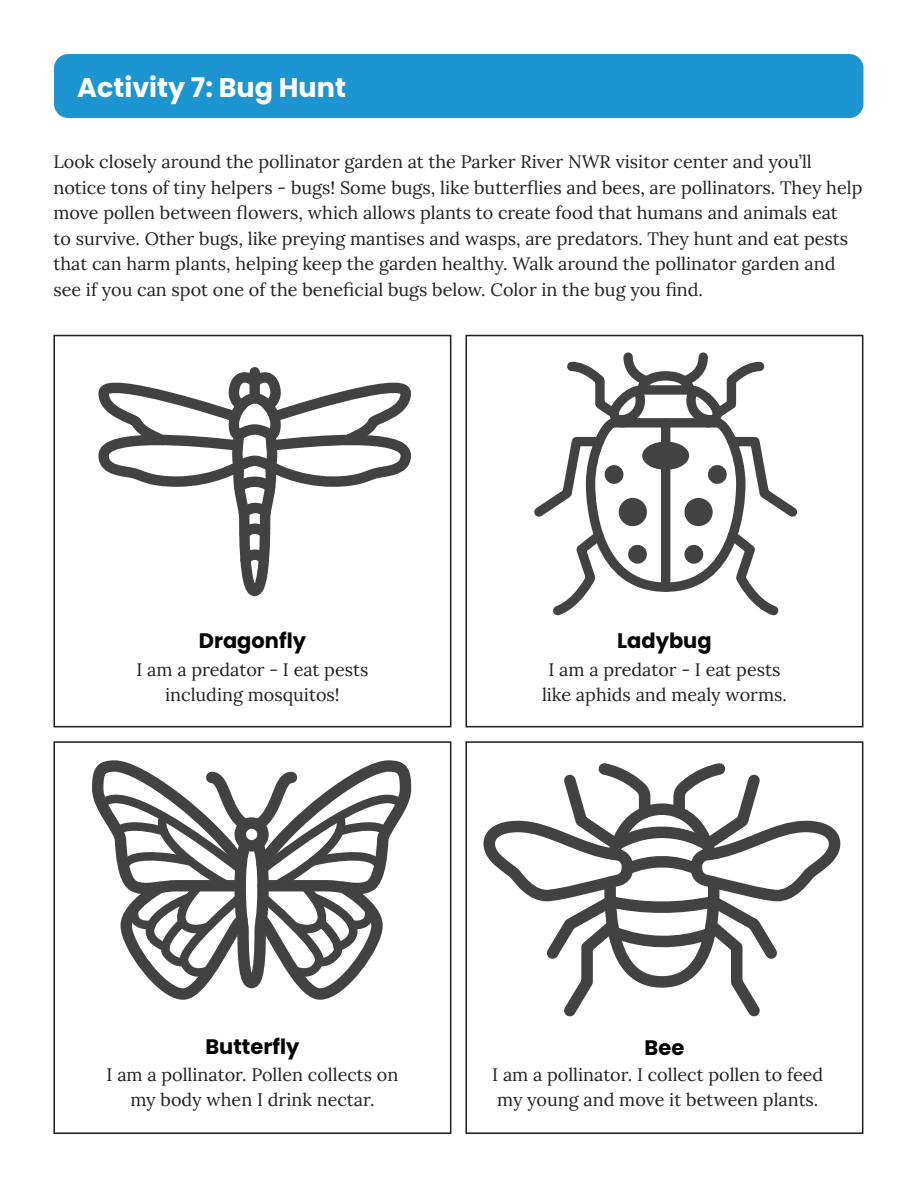
<style>
.page{position:relative;width:918px;height:1188px;background:#fff}
.page>*{position:absolute;margin:0;border:0;box-sizing:border-box;transform-origin:0 0}
.Paragraph_Style_3{font:700 27px "Poppins";color:#fff}
.Paragraph_Style_3-2{font:700 21px "Poppins";color:#040503}
.Paragraph_Style_2{font:18px/25.5px "Lora";color:#231f20;text-align:center}
</style>
<div class="page">
<div style="left:55px;top:55px;width:808px;height:62px;background:#1c95d1;border-radius:14px"></div>
<div style="left:54px;top:54px;width:809px;height:64px;border:2px solid #1c95d1;border-radius:14px"></div>
<div style="left:53px;top:335px;width:398px;height:392px;border:2px solid #231f20"></div>
<div style="left:465px;top:335px;width:398px;height:392px;border:2px solid #231f20"></div>
<div style="left:53px;top:741px;width:398px;height:393px;border:2px solid #231f20"></div>
<div style="left:465px;top:741px;width:398px;height:393px;border:2px solid #231f20"></div>
<svg style="left:92px;top:760px;width:320px;height:240px"></svg>
<svg style="left:483px;top:763px;width:358px;height:254px"></svg>
<svg style="left:98px;top:367px;width:313px;height:230px"></svg>
<svg style="left:534px;top:352px;width:264px;height:264px"></svg>
<div style="left:642px;top:442px;width:47px;height:28px;background:#424242;border-radius:50%"></div>
<div style="left:684px;top:498px;width:29px;height:28px;background:#424242;border-radius:50%"></div>
<div style="left:619px;top:498px;width:28px;height:28px;background:#424242;border-radius:50%"></div>
<div style="left:684px;top:545px;width:19px;height:19px;background:#424242;border-radius:50%"></div>
<div style="left:628px;top:545px;width:19px;height:19px;background:#424242;border-radius:50%"></div>
<div style="left:708px;top:465px;width:19px;height:19px;background:#424242;border-radius:50%"></div>
<div style="left:605px;top:465px;width:18px;height:19px;background:#424242;border-radius:50%"></div>
<p class="Paragraph_Style_3" style="left:77px;top:72px;width:270px">Activity 7: Bug Hunt</p>
<p class="Paragraph_Style_2" style="left:53px;top:148px;width:811px;text-align:left">Look closely around the pollinator garden at the Parker River NWR visitor center and you’ll notice tons of tiny helpers - bugs! Some bugs, like butterflies and bees, are pollinators. They help move pollen between flowers, which allows plants to create food that humans and animals eat<br>to survive. Other bugs, like preying mantises and wasps, are predators. They hunt and eat pests that can harm plants, helping keep the garden healthy. Walk around the pollinator garden and see if you can spot one of the beneficial bugs below. Color in the bug you find.</p>
<p class="Paragraph_Style_3-2" style="left:199px;top:628px;width:109px">Dragonfly</p>
<p class="Paragraph_Style_3-2" style="left:617px;top:628px;width:96px">Ladybug</p>
<p class="Paragraph_Style_2" style="left:136px;top:656px;width:233px">I am a predator - I eat pests including mosquitos!</p>
<p class="Paragraph_Style_2" style="left:542px;top:656px;width:246px">I am a predator - I eat pests like aphids and mealy worms.</p>
<p class="Paragraph_Style_3-2" style="left:205px;top:1035px;width:95px">Butterfly</p>
<p class="Paragraph_Style_3-2" style="left:645px;top:1035px;width:41px">Bee</p>
<p class="Paragraph_Style_2" style="left:107px;top:1061px;width:293px">I am a pollinator. Pollen collects on my body when I drink nectar.</p>
<p class="Paragraph_Style_2" style="left:492px;top:1061px;width:333px;text-align:left">I am a pollinator. I collect pollen to feed my young and move it between plants.</p>
</div>
